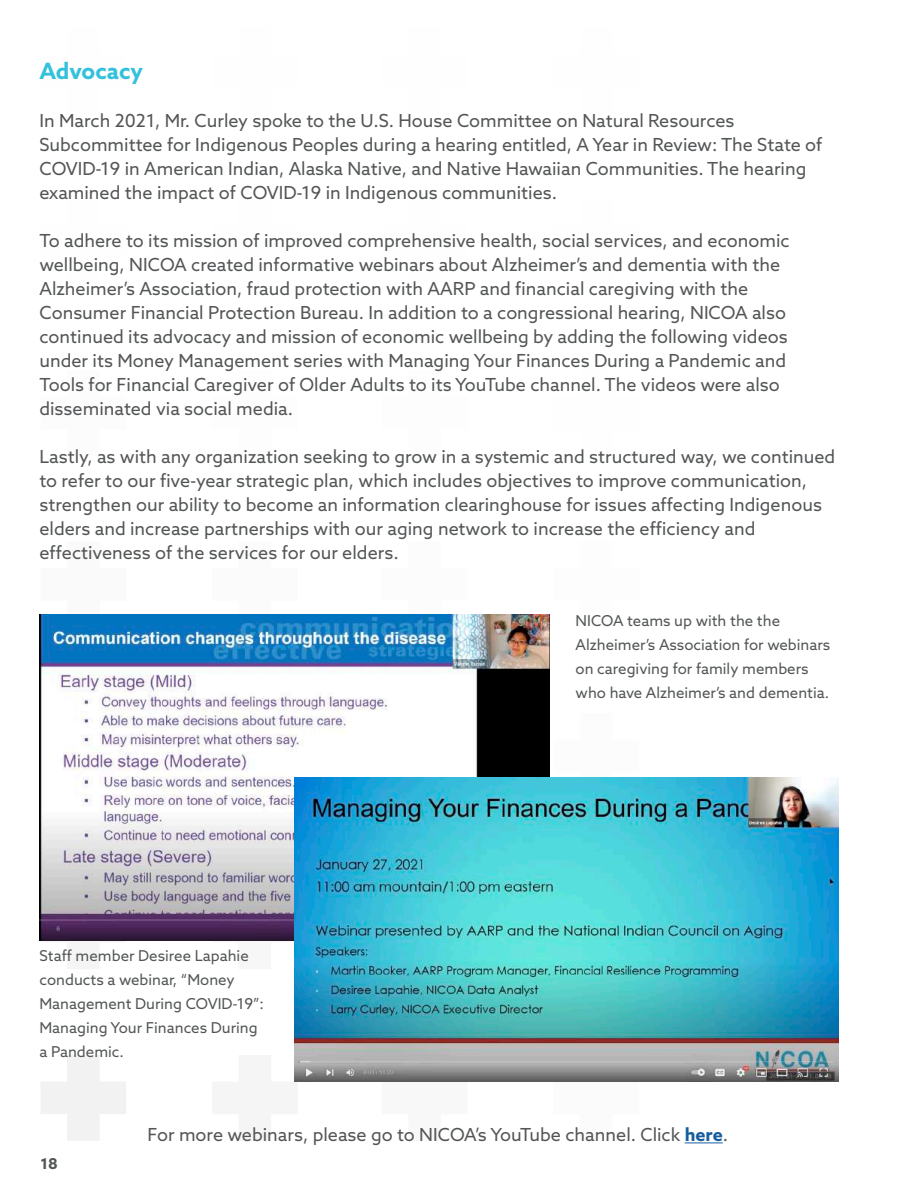
<style>
.page{position:relative;width:918px;height:1188px;background:#fff}
.page>*{position:absolute;margin:0;border:0;box-sizing:border-box;transform-origin:0 0}
.t1{font:700 22.5px "Azo Sans";color:#34c1db}
.t2{font:18px/24px "Azo Sans";color:#535557}
.t3{font:15px/24px "Azo Sans";color:#535557}
.t4{font:700 15px "Azo Sans";color:#535557}
.s1{font-weight:700;color:#175d9e}
</style>
<div class="page">
<svg style="left:41px;top:1055px;width:85px;height:85px"></svg>
<svg style="left:41px;top:940px;width:85px;height:1px"></svg>
<svg style="left:212px;top:940px;width:83px;height:29px"></svg>
<hr style="left:685px;top:1142px;width:38px;height:1px;background:#175d9e">
<img style="left:39px;top:614px;width:511px;height:326px">
<img style="left:295px;top:777px;width:543px;height:305px">
<p class="t1" style="left:39px;top:56px;width:105px">Advocacy</p>
<p class="t2" style="left:39px;top:108px;width:785px">In March 2021, Mr. Curley spoke to the U.S. House Committee on Natural Resources Subcommittee for Indigenous Peoples during a hearing entitled, A Year in Review: The State of COVID-19 in American Indian, Alaska Native, and Native Hawaiian Communities. The hearing examined the impact of COVID-19 in Indigenous communities.</p>
<p class="t2" style="left:39px;top:228px;width:752px">To adhere to its mission of improved comprehensive health, social services, and economic wellbeing, NICOA created informative webinars about Alzheimer’s and dementia with the Alzheimer’s Association, fraud protection with AARP and financial caregiving with the Consumer Financial Protection Bureau. In addition to a congressional hearing, NICOA also continued its advocacy and mission of economic wellbeing by adding the following videos under its Money Management series with Managing Your Finances During a Pandemic and Tools for Financial Caregiver of Older Adults to its YouTube channel. The videos were also disseminated via social media.</p>
<p class="t2" style="left:39px;top:444px;width:797px">Lastly, as with any organization seeking to grow in a systemic and structured way, we continued to refer to our five-year strategic plan, which includes objectives to improve communication, strengthen our ability to become an information clearinghouse for issues affecting Indigenous elders and increase partnerships with our aging network to increase the efficiency and effectiveness of the services for our elders.</p>
<p class="t3" style="left:39px;top:944px;width:226px">Staff member Desiree Lapahie conducts a webinar, “Money<br>Management During COVID-19”:<br>Managing Your Finances During a Pandemic.</p>
<p class="t3" style="left:576px;top:609px;width:256px">NICOA teams up with the the Alzheimer’s Association for webinars on caregiving for family members who have Alzheimer’s and dementia.</p>
<p class="t4" style="left:40px;top:1154px;width:19px">18</p>
<p class="t2" style="left:147px;top:1122px;width:582px">For more webinars, please go to NICOA’s YouTube channel. Click <span class="s1">here</span>.</p>
</div>
